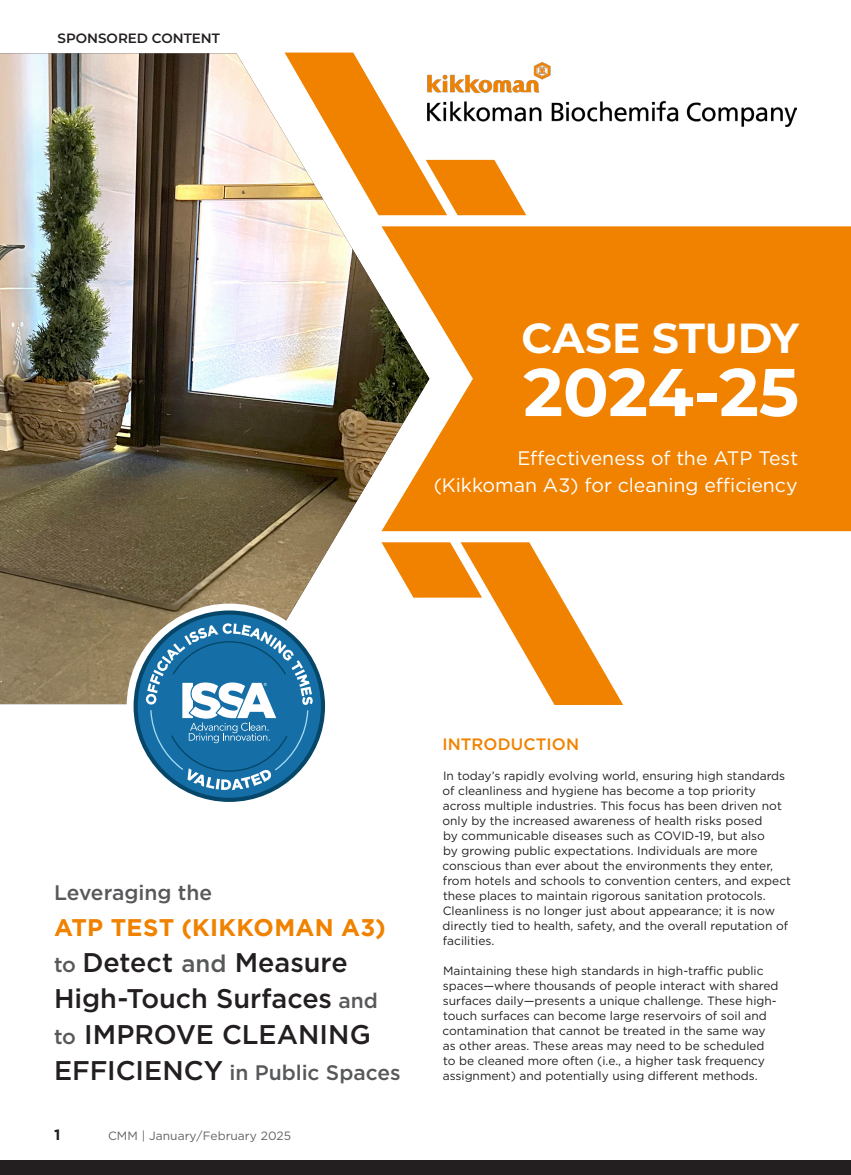
<style>
.page{position:relative;width:851px;height:1175px;background:#fff}
.page>*{position:absolute;margin:0;border:0;box-sizing:border-box;transform-origin:0 0}
.t1{font:700 67.2px "Montserrat";letter-spacing:-.005em;color:#fff}
.Department_Headline{font:700 42px "Montserrat";color:#fff}
.Main_Body{font:500 27px "Gotham";color:#231f20}
.Main_Body-2{font:700 24px "Gotham";letter-spacing:.01em;color:#f08200}
.Main_Body-3{font:500 21px "Gotham";color:#57585a}
.Department_Headline-2{font:19.5px/27px "Gotham";letter-spacing:-.005em;color:#fff;text-align:right}
.Main_Body-4{font:500 16.5px "Gotham";letter-spacing:.01em;color:#f08200}
.Left_Footer{font:700 15px "Gotham";color:#231f20}
.Main_Body_Subhead_Black{font:600 13.5px "Montserrat";color:#231f20}
.Normal__Web{font:12px/15px "Gotham";color:#231f20}
.Left_Footer-2{font:12px "Gotham";color:#636366}
.s1{font-size:21px;color:#57585a}
.s2{font-size:24px;color:#57585a}
.s3{font-size:27px;color:#231f20}
</style>
<div class="page">
<div style="left:429px;top:226px;width:421px;height:305px;background:#f08200"></div>
<svg style="left:429px;top:159px;width:97px;height:56px"></svg>
<svg style="left:429px;top:542px;width:194px;height:163px"></svg>
<img style="left:0;top:53px;width:429px;height:651px">
<div style="left:0;top:1160px;width:850px;height:14px;background:#231f20"></div>
<img style="left:428px;top:62px;width:368px;height:64px">
<svg style="left:132px;top:609px;width:194px;height:191px"></svg>
<div style="left:127px;top:603px;width:205px;height:205px;border:7px solid #fff;border-radius:50%"></div>
<p class="Main_Body_Subhead_Black" style="left:58px;top:28px;width:164px">SPONSORED CONTENT</p>
<p class="Department_Headline" style="left:521px;top:308px;width:279px">CASE STUDY</p>
<p class="t1" style="left:523px;top:344px;width:277px">2024-25</p>
<p class="Department_Headline-2" style="left:433px;top:444px;width:366px">Effectiveness of the ATP Test (Kikkoman A3) for cleaning efficiency</p>
<p class="Main_Body-3" style="left:54px;top:879px;width:160px">Leveraging the</p>
<p class="Main_Body-2" style="left:54px;top:913px;width:333px">ATP TEST (KIKKOMAN A3)</p>
<p class="Main_Body" style="left:54px;top:945px;width:295px"><span class="s1">to</span> Detect <span class="s2">and</span> Measure</p>
<p class="Main_Body" style="left:54px;top:981px;width:325px">High-Touch Surfaces <span class="s1">and</span></p>
<p class="Main_Body" style="left:54px;top:1017px;width:318px"><span class="s1">to</span> IMPROVE CLEANING</p>
<p class="Main_Body-3" style="left:54px;top:1059px;width:348px"><span class="s3">EFFICIENCY</span> in Public Spaces</p>
<p class="Left_Footer" style="left:54px;top:1125px;width:8px">1</p>
<p class="Left_Footer-2" style="left:108px;top:1128px;width:184px">CMM | January/February 2025</p>
<p class="Main_Body-4" style="left:442px;top:733px;width:138px">INTRODUCTION</p>
<p class="Normal__Web" style="left:442px;top:767px;width:350px">In today’s rapidly evolving world, ensuring high standards of cleanliness and hygiene has become a top priority across multiple industries. This focus has been driven not only by the increased awareness of health risks posed<br>by communicable diseases such as COVID-19, but also<br>by growing public expectations. Individuals are more conscious than ever about the environments they enter, from hotels and schools to convention centers, and expect these places to maintain rigorous sanitation protocols.<br>Cleanliness is no longer just about appearance; it is now directly tied to health, safety, and the overall reputation of facilities.</p>
<p class="Normal__Web" style="left:442px;top:962px;width:337px">Maintaining these high standards in high-traffic public spaces—where thousands of people interact with shared surfaces daily—presents a unique challenge. These high&shy;touch surfaces can become large reservoirs of soil and contamination that cannot be treated in the same way as other areas. These areas may need to be scheduled to be cleaned more often (i.e., a higher task frequency assignment) and potentially using different methods.</p>
</div>
